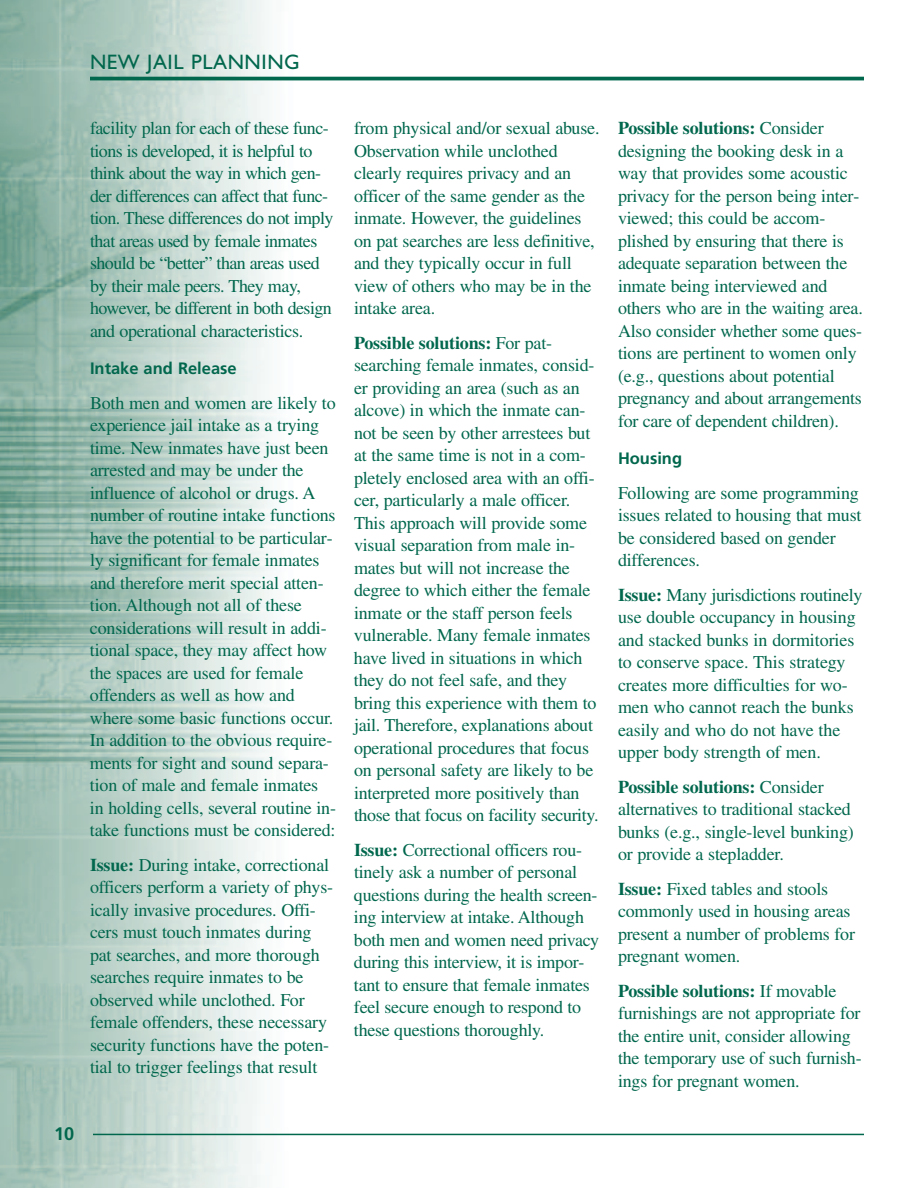
<style>
.page{position:relative;width:918px;height:1188px;background:#fff}
.page>*{position:absolute;margin:0;border:0;box-sizing:border-box;transform-origin:0 0}
.t1{font:21px "Gill Sans";letter-spacing:.025em;color:#01674d}
.t2{font:700 18.15px "Frutiger";color:#01674d}
.t3{font:18px/22.5px "Times";letter-spacing:-.01em;color:#01674d}
.t4{font:18px/22.5px "Times";letter-spacing:-.03em;color:#01674d}
.t5{font:700 16.5px "Frutiger";color:#01674d}
.s1{font-weight:700}
</style>
<div class="page">
<img style="left:0;top:0;width:310px;height:1188px">
<hr style="left:90px;top:77px;width:774px;height:3px;background:#01674d">
<hr style="left:93px;top:1134px;width:771px;height:1px;background:#01674d">
<p class="t1" style="left:90px;top:54px;width:211px">NEW JAIL PLANNING</p>
<p class="t4" style="left:90px;top:119px;width:245px">facility plan for each of these func&shy;tions is developed, it is helpful to think about the way in which gen&shy;der differences can affect that func&shy;tion. These differences do not imply that areas used by female inmates should be “better” than areas used by their male peers. They may, however, be different in both design and operational characteristics.</p>
<h4 class="t5" style="left:90px;top:362px;width:148px">Intake and Release</h4>
<p class="t3" style="left:90px;top:393px;width:248px">Both men and women are likely to experience jail intake as a trying time. New inmates have just been arrested and may be under the influence of alcohol or drugs. A number of routine intake functions have the potential to be particular&shy;ly significant for female inmates and therefore merit special atten&shy;tion. Although not all of these considerations will result in addi&shy;tional space, they may affect how the spaces are used for female offenders as well as how and where some basic functions occur.<br>In addition to the obvious require&shy;ments for sight and sound separa&shy;tion of male and female inmates in holding cells, several routine in&shy;take functions must be considered:</p>
<p class="t3" style="left:90px;top:855px;width:245px"><span class="s1">Issue:</span> During intake, correctional officers perform a variety of phys&shy;ically invasive procedures. Offi&shy;cers must touch inmates during pat searches, and more thorough searches require inmates to be observed while unclothed. For female offenders, these necessary security functions have the poten&shy;tial to trigger feelings that result</p>
<p class="t3" style="left:354px;top:119px;width:247px">from physical and/or sexual abuse.<br>Observation while unclothed clearly requires privacy and an officer of the same gender as the inmate. However, the guidelines on pat searches are less definitive, and they typically occur in full view of others who may be in the intake area.</p>
<p class="t3" style="left:354px;top:333px;width:246px"><span class="s1">Possible solutions:</span> For pat&shy;searching female inmates, consid&shy;er providing an area (such as an alcove) in which the inmate can&shy;not be seen by other arrestees but at the same time is not in a com&shy;pletely enclosed area with an offi&shy;cer, particularly a male officer.<br>This approach will provide some visual separation from male in&shy;mates but will not increase the degree to which either the female inmate or the staff person feels vulnerable. Many female inmates have lived in situations in which they do not feel safe, and they bring this experience with them to jail. Therefore, explanations about operational procedures that focus on personal safety are likely to be interpreted more positively than those that focus on facility security.</p>
<p class="t3" style="left:354px;top:840px;width:247px"><span class="s1">Issue:</span> Correctional officers rou&shy;tinely ask a number of personal questions during the health screen&shy;ing interview at intake. Although both men and women need privacy during this interview, it is impor&shy;tant to ensure that female inmates feel secure enough to respond to these questions thoroughly.</p>
<p class="t2" style="left:54px;top:1126px;width:22px">10</p>
<p class="t3" style="left:618px;top:119px;width:246px"><span class="s1">Possible solutions:</span> Consider designing the booking desk in a way that provides some acoustic privacy for the person being inter&shy;viewed; this could be accom&shy;plished by ensuring that there is adequate separation between the inmate being interviewed and others who are in the waiting area.<br>Also consider whether some ques&shy;tions are pertinent to women only (e.g., questions about potential pregnancy and about arrangements for care of dependent children).</p>
<h4 class="t5" style="left:618px;top:452px;width:66px">Housing</h4>
<p class="t3" style="left:618px;top:483px;width:245px">Following are some programming issues related to housing that must be considered based on gender differences.</p>
<p class="t3" style="left:618px;top:585px;width:246px"><span class="s1">Issue:</span> Many jurisdictions routinely use double occupancy in housing and stacked bunks in dormitories to conserve space. This strategy creates more difficulties for wo&shy;men who cannot reach the bunks easily and who do not have the upper body strength of men.</p>
<p class="t3" style="left:618px;top:777px;width:237px"><span class="s1">Possible solutions:</span> Consider alternatives to traditional stacked bunks (e.g., single-level bunking) or provide a stepladder.</p>
<p class="t3" style="left:618px;top:879px;width:239px"><span class="s1">Issue:</span> Fixed tables and stools commonly used in housing areas present a number of problems for pregnant women.</p>
<p class="t3" style="left:618px;top:981px;width:245px"><span class="s1">Possible solutions:</span> If movable furnishings are not appropriate for the entire unit, consider allowing the temporary use of such furnish&shy;ings for pregnant women.</p>
</div>
